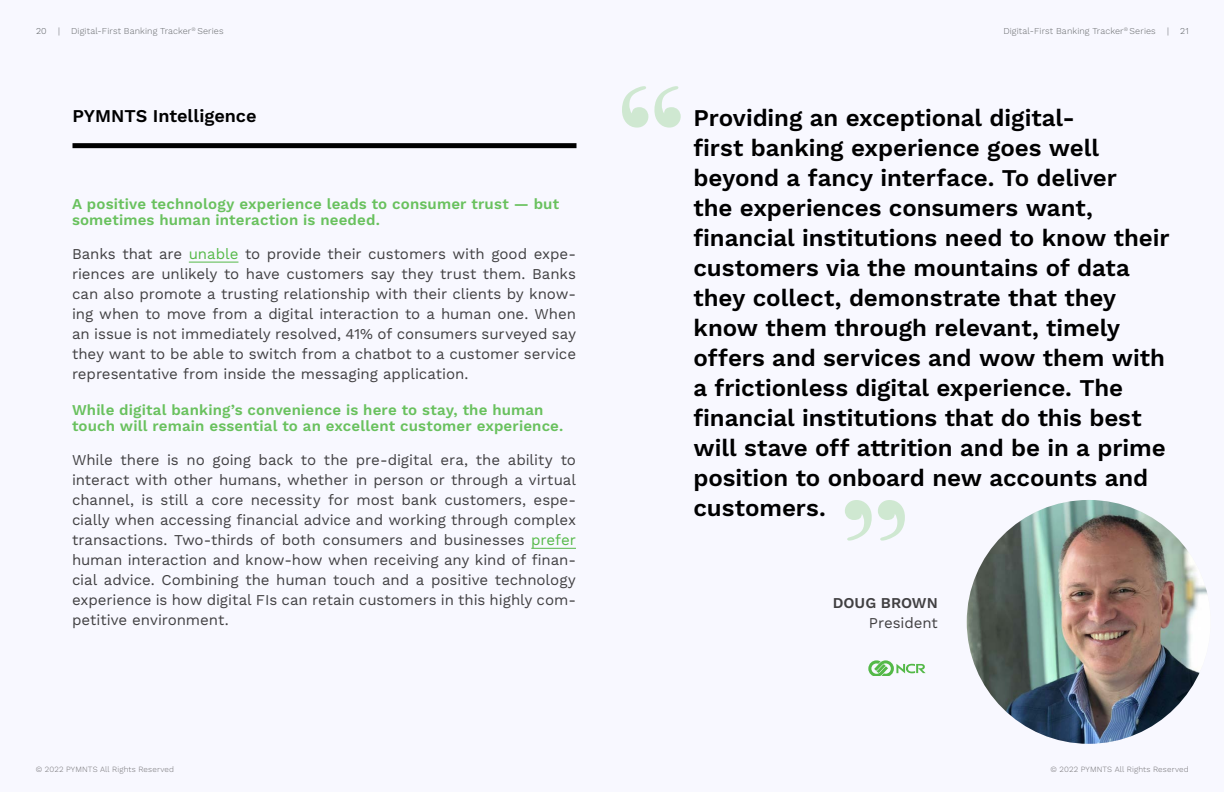
<style>
.page{position:relative;width:1224px;height:792px;background:#f8f8ff}
.page>*{position:absolute;margin:0;border:0;box-sizing:border-box;transform-origin:0 0}
.t1{font:600 24px/30px "Work Sans";letter-spacing:-.005em;color:#000}
.t2{font:600 18px "Work Sans";letter-spacing:-.005em;color:#000}
.t3{font:15px/20px "Work Sans";letter-spacing:-.005em;color:#414042;text-align:justify}
.t4{font:600 15px/16px "Work Sans";letter-spacing:.01em;color:#69c15e}
.t5{font:600 15px "Work Sans";color:#414042}
.t6{font:300 9px "Work Sans";letter-spacing:.015em;color:#646769}
.t7{font:300 9px "Work Sans";color:#585c5f}
.t8{font:300 8px "Work Sans";letter-spacing:.015em;color:#717073}
.s1{color:#55b948}
</style>
<div class="page">
<img style="left:967px;top:500px;width:244px;height:244px;border-radius:122px">
<svg style="left:845px;top:500px;width:60px;height:41px"></svg>
<svg style="left:622px;top:86px;width:59px;height:42px"></svg>
<div style="left:72px;top:143px;width:505px;height:5px;background:#000"></div>
<hr style="left:189px;top:262px;width:49px;height:1px;background:#55b948">
<hr style="left:531px;top:548px;width:45px;height:1px;background:#55b948">
<svg style="left:868px;top:660px;width:58px;height:16px"></svg>
<p class="t7" style="left:36px;top:26px;width:12px">20</p>
<p class="t7" style="left:58px;top:26px;width:3px">|</p>
<p class="t6" style="left:71px;top:26px;width:154px">Digital-First Banking Tracker<sup>®</sup> Series</p>
<p class="t6" style="left:1003px;top:26px;width:154px">Digital-First Banking Tracker<sup>®</sup> Series</p>
<p class="t7" style="left:1167px;top:26px;width:3px">|</p>
<p class="t7" style="left:1180px;top:26px;width:10px">21</p>
<p class="t2" style="left:72px;top:105px;width:186px">PYMNTS Intelligence</p>
<p class="t4" style="left:72px;top:196px;width:489px">A positive technology experience leads to consumer trust — but sometimes human interaction is needed.</p>
<p class="t3" style="left:72px;top:245px;width:506px">Banks that are <span class="s1">unable</span> to provide their customers with good expe&shy;riences are unlikely to have customers say they trust them. Banks can also promote a trusting relationship with their clients by know&shy;ing when to move from a digital interaction to a human one. When an issue is not immediately resolved, 41% of consumers surveyed say they want to be able to switch from a chatbot to a customer service representative from inside the messaging application.</p>
<p class="t4" style="left:72px;top:402px;width:493px">While digital banking’s convenience is here to stay, the human touch will remain essential to an excellent customer experience.</p>
<p class="t3" style="left:72px;top:451px;width:506px">While there is no going back to the pre-digital era, the ability to interact with other humans, whether in person or through a virtual channel, is still a core necessity for most bank customers, espe&shy;cially when accessing financial advice and working through complex transactions. Two-thirds of both consumers and businesses <span class="s1">prefer </span>human interaction and know-how when receiving any kind of finan&shy;cial advice. Combining the human touch and a positive technology experience is how digital FIs can retain customers in this highly com&shy;petitive environment.</p>
<p class="t1" style="left:694px;top:104px;width:477px">Providing an exceptional digital-<br>first banking experience goes well beyond a fancy interface. To deliver<br>the experiences consumers want, financial institutions need to know their customers via the mountains of data they collect, demonstrate that they know them through relevant, timely offers and services and wow them with a frictionless digital experience. The financial institutions that do this best will stave off attrition and be in a prime position to onboard new accounts and customers.</p>
<p class="t5" style="left:833px;top:594px;width:107px">DOUG BROWN</p>
<p class="t3" style="left:869px;top:614px;width:70px">President</p>
<p class="t8" style="left:36px;top:765px;width:140px">© 2022 PYMNTS All Rights Reserved</p>
<p class="t8" style="left:1051px;top:765px;width:140px">© 2022 PYMNTS All Rights Reserved</p>
</div>
